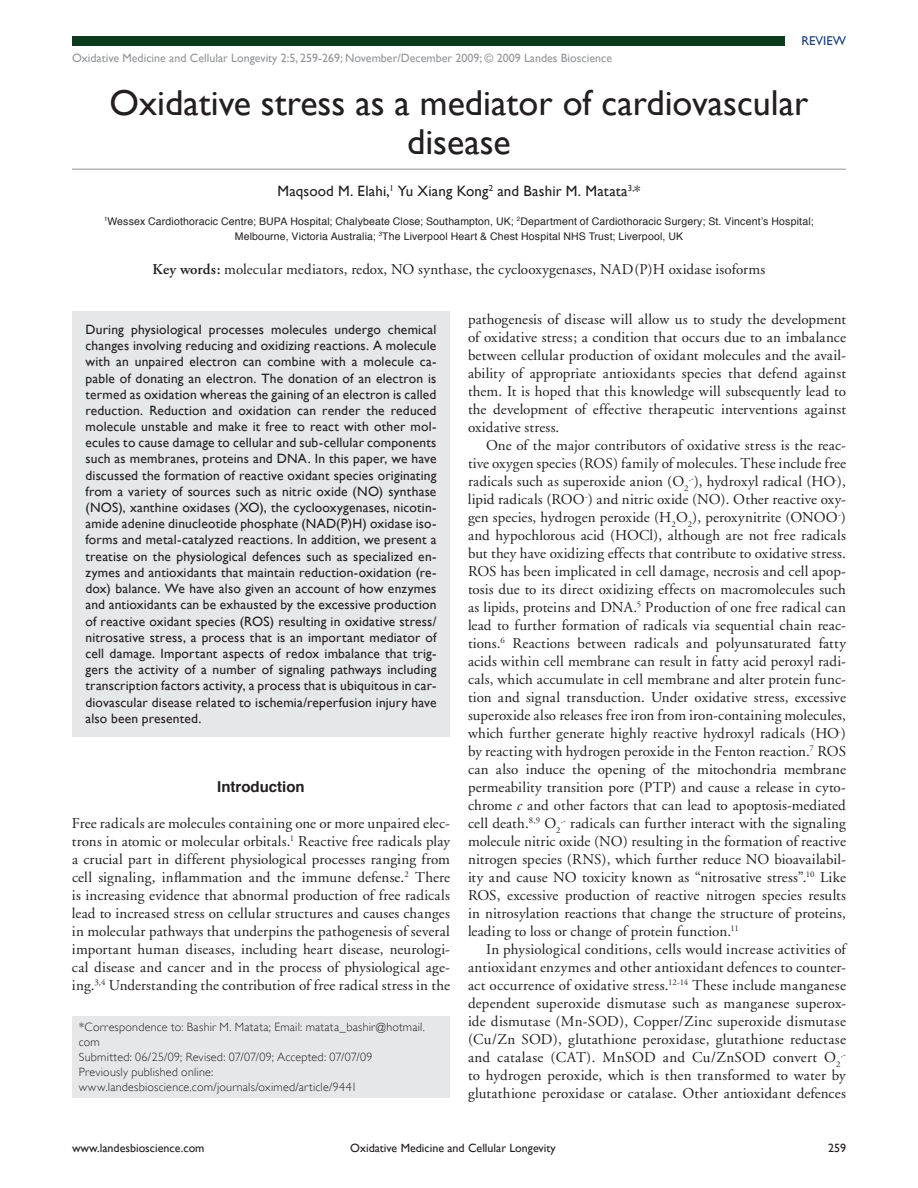
<style>
.page{position:relative;width:918px;height:1188px;background:#fff}
.page>*{position:absolute;margin:0;border:0;box-sizing:border-box;transform-origin:0 0}
.t1{font:36px/39px "Gill Sans";color:#231f20;text-align:center}
.t2{font:15px/18px "Adobe Garamond";letter-spacing:.01em;color:#231f20;text-align:justify}
.t3{font:15px "Gill Sans";letter-spacing:.01em;color:#231f20}
.t4{font:700 15px "Helvetica";color:#231f20}
.t5{font:13.5px/16.2px "Gill Sans";letter-spacing:.015em;color:#231f20;text-align:justify}
.t6{font:12.75px "Gill Sans";color:#193f7c}
.t7{font:300 12px/15px "Gill Sans";letter-spacing:.02em;color:#231f20}
.t8{font:12px "Gill Sans";color:#939598}
.t9{font:12px "Gill Sans";color:#231f20}
.t10{font:10.5px/15px "Helvetica";letter-spacing:.015em;color:#231f20;text-align:center}
.t11{font:8.7px "Adobe Garamond";color:#231f20}
.s1{font-weight:600}
.s2{font-style:italic}
</style>
<div class="page">
<div style="left:72px;top:36px;width:712px;height:10px;background:#0b3b1c"></div>
<hr style="left:72px;top:169px;width:774px;height:1px;background:#939598">
<div style="left:72px;top:311px;width:378px;height:425px;background:#e6e7e9"></div>
<div style="left:72px;top:1016px;width:378px;height:82px;background:#e6e7e9"></div>
<p class="t8" style="left:72px;top:51px;width:542px">Oxidative Medicine and Cellular Longevity 2:5, 259-269; November/December 2009; © 2009 Landes Bioscience</p>
<p class="t6" style="left:801px;top:33px;width:46px">REVIEW</p>
<h1 class="t1" style="left:110px;top:83px;width:700px">Oxidative stress as a mediator of cardiovascular disease</h1>
<p class="t3" style="left:277px;top:182px;width:365px">Maqsood M. Elahi,<sup>1</sup> Yu Xiang Kong<sup>2</sup> and Bashir M. Matata<sup>3,</sup>*</p>
<p class="t10" style="left:104px;top:214px;width:711px"><sup>1</sup>Wessex Cardiothoracic Centre; BUPA Hospital; Chalybeate Close; Southampton, UK; <sup>2</sup>Department of Cardiothoracic Surgery; St. Vincent’s Hospital;<br>Melbourne, Victoria Australia; <sup>3</sup>The Liverpool Heart &amp; Chest Hospital NHS Trust; Liverpool, UK</p>
<p class="t2" style="left:153px;top:261px;width:614px"><span class="s1">Key words:</span> molecular mediators, redox, NO synthase, the cyclooxygenases, NAD(P)H oxidase isoforms</p>
<p class="t5" style="left:86px;top:321px;width:353px">During physiological processes molecules undergo chemical changes involving reducing and oxidizing reactions. A molecule with an unpaired electron can combine with a molecule ca&shy;pable of donating an electron. The donation of an electron is termed as oxidation whereas the gaining of an electron is called reduction. Reduction and oxidation can render the reduced molecule unstable and make it free to react with other mol&shy;ecules to cause damage to cellular and sub-cellular components such as membranes, proteins and DNA. In this paper, we have discussed the formation of reactive oxidant species originating from a variety of sources such as nitric oxide (NO) synthase (NOS), xanthine oxidases (XO), the cyclooxygenases, nicotin&shy;amide adenine dinucleotide phosphate (NAD(P)H) oxidase iso&shy;forms and metal-catalyzed reactions. In addition, we present a treatise on the physiological defences such as specialized en&shy;zymes and antioxidants that maintain reduction-oxidation (re&shy;dox) balance. We have also given an account of how enzymes and antioxidants can be exhausted by the excessive production of reactive oxidant species (ROS) resulting in oxidative stress/ nitrosative stress, a process that is an important mediator of cell damage. Important aspects of redox imbalance that trig&shy;gers the activity of a number of signaling pathways including transcription factors activity, a process that is ubiquitous in car&shy;diovascular disease related to ischemia/reperfusion injury have also been presented.</p>
<p class="t4" style="left:217px;top:776px;width:89px">Introduction</p>
<p class="t2" style="left:72px;top:815px;width:380px">Free radicals are molecules containing one or more unpaired elec&shy;trons in atomic or molecular orbitals.<sup>1</sup> Reactive free radicals play a crucial part in different physiological processes ranging from cell signaling, inflammation and the immune defense.<sup>2</sup> There is increasing evidence that abnormal production of free radicals lead to increased stress on cellular structures and causes changes in molecular pathways that underpins the pathogenesis of several important human diseases, including heart disease, neurologi&shy;cal disease and cancer and in the process of physiological age&shy;ing.<sup>3,4</sup> Understanding the contribution of free radical stress in the</p>
<p class="t7" style="left:79px;top:1020px;width:348px">*Correspondence to: Bashir M. Matata; Email: matata_bashir@hotmail. com<br>Submitted: 06/25/09; Revised: 07/07/09; Accepted: 07/07/09<br>Previously published online: www.landesbioscience.com/journals/oximed/article/9441</p>
<p class="t2" style="left:468px;top:311px;width:380px">pathogenesis of disease will allow us to study the development of oxidative stress; a condition that occurs due to an imbalance between cellular production of oxidant molecules and the avail&shy;ability of appropriate antioxidants species that defend against them. It is hoped that this knowledge will subsequently lead to the development of effective therapeutic interventions against oxidative stress.</p>
<p class="t2" style="left:468px;top:437px;width:380px;text-indent:18px">One of the major contributors of oxidative stress is the reac&shy;tive oxygen species (ROS) family of molecules. These include free radicals such as superoxide anion (O<sub>2</sub><sup>.-</sup>), hydroxyl radical (HO<sup>.</sup>), lipid radicals (ROO<sup>-</sup>) and nitric oxide (NO). Other reactive oxy&shy;gen species, hydrogen peroxide (H<sub>2</sub>O<sub>2</sub>), peroxynitrite (ONOO<sup>-</sup>) and hypochlorous acid (HOCl), although are not free radicals but they have oxidizing effects that contribute to oxidative stress.<br>ROS has been implicated in cell damage, necrosis and cell apop&shy;tosis due to its direct oxidizing effects on macromolecules such as lipids, proteins and DNA.<sup>5</sup> Production of one free radical can lead to further formation of radicals via sequential chain reac&shy;tions.<sup>6</sup> Reactions between radicals and polyunsaturated fatty acids within cell membrane can result in fatty acid peroxyl radi&shy;cals, which accumulate in cell membrane and alter protein func&shy;tion and signal transduction. Under oxidative stress, excessive superoxide also releases free iron from iron-containing molecules, which further generate highly reactive hydroxyl radicals (HO<sup>.</sup>) by reacting with hydrogen peroxide in the Fenton reaction.<sup>7</sup> ROS can also induce the opening of the mitochondria membrane permeability transition pore (PTP) and cause a release in cyto&shy;chrome <span class="s2">c</span> and other factors that can lead to apoptosis-mediated cell death.<sup>8,9</sup> O<sub>2</sub><sup>.-</sup> radicals can further interact with the signaling molecule nitric oxide (NO) resulting in the formation of reactive nitrogen species (RNS), which further reduce NO bioavailabil&shy;ity and cause NO toxicity known as “nitrosative stress”.<sup>10</sup> Like ROS, excessive production of reactive nitrogen species results in nitrosylation reactions that change the structure of proteins, leading to loss or change of protein function.<sup>11</sup></p>
<p class="t2" style="left:468px;top:941px;width:380px;text-indent:18px">In physiological conditions, cells would increase activities of antioxidant enzymes and other antioxidant defences to counter&shy;act occurrence of oxidative stress.<sup>12-14</sup> These include manganese dependent superoxide dismutase such as manganese superox&shy;ide dismutase (Mn-SOD), Copper/Zinc superoxide dismutase (Cu/Zn SOD), glutathione peroxidase, glutathione reductase and catalase (CAT). MnSOD and Cu/ZnSOD convert O<sub>2</sub></p>
<p class="t11" style="left:841px;top:1050px;width:7px">.-</p>
<p class="t2" style="left:468px;top:1067px;width:379px">to hydrogen peroxide, which is then transformed to water by glutathione peroxidase or catalase. Other antioxidant defences</p>
<p class="t9" style="left:72px;top:1141px;width:134px">www.landesbioscience.com</p>
<p class="t9" style="left:350px;top:1141px;width:207px">Oxidative Medicine and Cellular Longevity</p>
<p class="t9" style="left:828px;top:1141px;width:19px">259</p>
</div>
